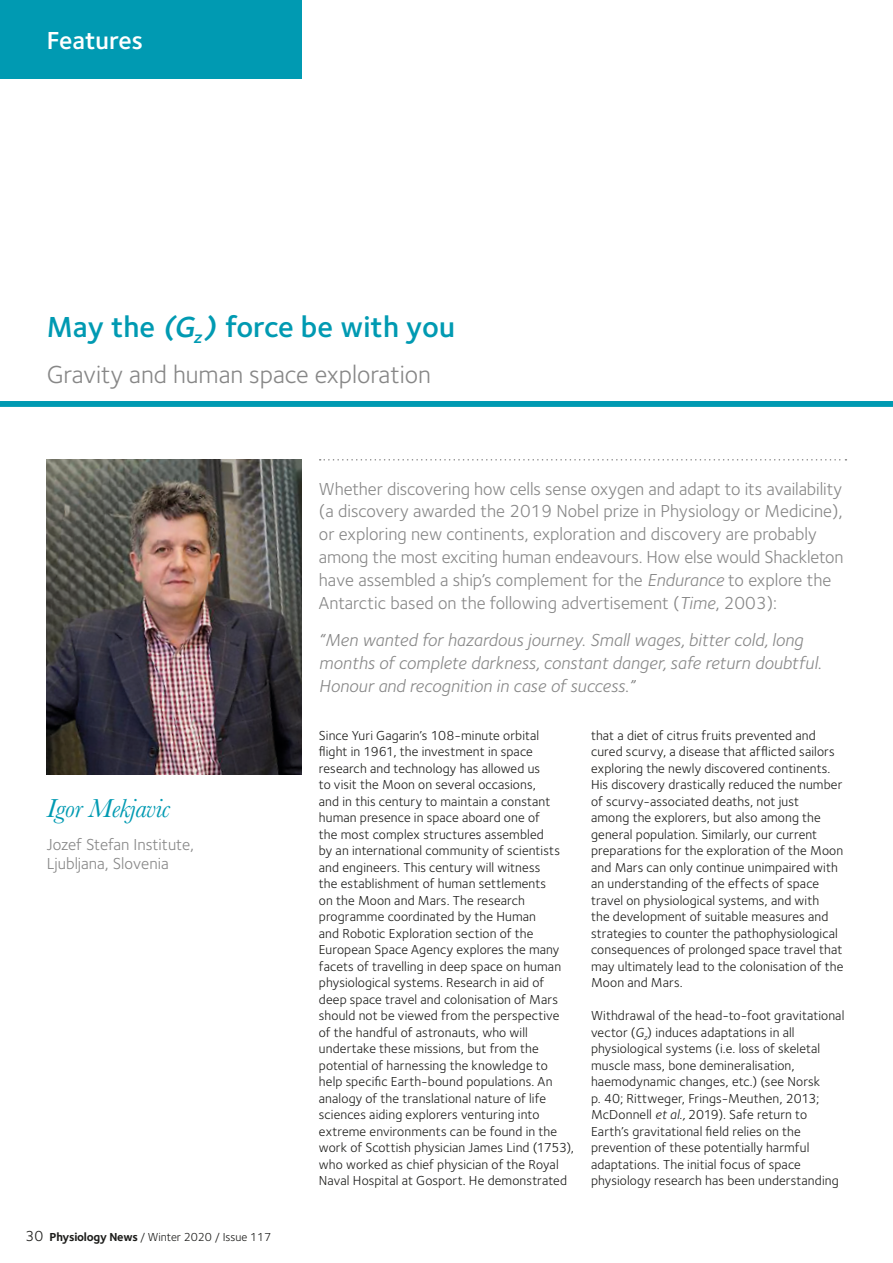
<style>
.page{position:relative;width:893px;height:1263px;background:#fff}
.page>*{position:absolute;margin:0;border:0;box-sizing:border-box;transform-origin:0 0}
.t1{font:600 30px "Foundry Sterling";color:#009ab2}
.t2{font:italic 27px "Baskerville";letter-spacing:-.01em;color:#009ab2}
.t3{font:25.5px "Foundry Sterling";color:#878787}
.t4{font:600 25.5px "Foundry Sterling";color:#fff}
.t5{font:18px/22.8px "Foundry Sterling";color:#878787}
.t6{font:italic 18px/22.8px "Foundry Sterling";color:#878787}
.t7{font:16.5px/19.5px "Foundry Sterling";color:#878787}
.t8{font:13.5px/16.5px "Foundry Sterling";letter-spacing:.01em;color:#1d1d1b}
.t9{font:12px "Foundry Sterling";letter-spacing:-.005em;color:#1d1d1b}
.s1{font-style:italic}
.s2{font-size:15px}
.s3{font-weight:700}
</style>
<div class="page">
<div style="left:0;top:401px;width:893px;height:6px;background:#009ab2"></div>
<svg style="left:320px;top:459px;width:526px;height:1px"></svg>
<div style="left:0;top:0;width:302px;height:79px;background:#009ab2"></div>
<img style="left:47px;top:459px;width:255px;height:315px">
<h3 class="t4" style="left:47px;top:25px;width:98px">Features</h3>
<h1 class="t1" style="left:47px;top:309px;width:410px">May the <span class="s1">(G</span><sub>z</sub><span class="s1">)</span> force be with you</h1>
<h3 class="t3" style="left:47px;top:359px;width:386px">Gravity and human space exploration</h3>
<h2 class="t2" style="left:47px;top:791px;width:125px">Igor Mekjavic</h2>
<p class="t7" style="left:47px;top:834px;width:149px">Jozef Stefan Institute,<br>Ljubljana, Slovenia</p>
<p class="t9" style="left:26px;top:1229px;width:247px"><span class="s2">30</span> <span class="s3">Physiology News</span> / Winter 2020 / Issue 117</p>
<p class="t5" style="left:319px;top:477px;width:526px">Whether discovering how cells sense oxygen and adapt to its availability (a discovery awarded the 2019 Nobel prize in Physiology or Medicine), or exploring new continents, exploration and discovery are probably among the most exciting human endeavours. How else would Shackleton have assembled a ship’s complement for the <span class="s1">Endurance</span> to explore the Antarctic based on the following advertisement (<span class="s1">Time</span>, 2003):</p>
<h3 class="t6" style="left:319px;top:629px;width:504px">“Men wanted for hazardous journey. Small wages, bitter cold, long months of complete darkness, constant danger, safe return doubtful.<br>Honour and recognition in case of success.”</h3>
<p class="t8" style="left:319px;top:727px;width:257px">Since Yuri Gagarin’s 108-minute orbital<br>flight in 1961, the investment in space research and technology has allowed us<br>to visit the Moon on several occasions,<br>and in this century to maintain a constant human presence in space aboard one of<br>the most complex structures assembled<br>by an international community of scientists and engineers. This century will witness<br>the establishment of human settlements<br>on the Moon and Mars. The research programme coordinated by the Human<br>and Robotic Exploration section of the European Space Agency explores the many facets of travelling in deep space on human physiological systems. Research in aid of deep space travel and colonisation of Mars should not be viewed from the perspective of the handful of astronauts, who will undertake these missions, but from the potential of harnessing the knowledge to help specific Earth-bound populations. An analogy of the translational nature of life sciences aiding explorers venturing into extreme environments can be found in the work of Scottish physician James Lind (1753), who worked as chief physician of the Royal Naval Hospital at Gosport. He demonstrated</p>
<p class="t8" style="left:591px;top:727px;width:254px">that a diet of citrus fruits prevented and cured scurvy, a disease that afflicted sailors exploring the newly discovered continents.<br>His discovery drastically reduced the number of scurvy-associated deaths, not just<br>among the explorers, but also among the general population. Similarly, our current preparations for the exploration of the Moon and Mars can only continue unimpaired with an understanding of the effects of space travel on physiological systems, and with<br>the development of suitable measures and strategies to counter the pathophysiological consequences of prolonged space travel that may ultimately lead to the colonisation of the Moon and Mars.</p>
<p class="t8" style="left:591px;top:1007px;width:255px">Withdrawal of the head-to-foot gravitational vector (<span class="s1">G</span><sub>z</sub>) induces adaptations in all physiological systems (i.e. loss of skeletal muscle mass, bone demineralisation, haemodynamic changes, etc.) (see Norsk<br>p. 40; Rittweger, Frings-Meuthen, 2013; McDonnell <span class="s1">et al.,</span> 2019). Safe return to Earth’s gravitational field relies on the prevention of these potentially harmful adaptations. The initial focus of space physiology research has been understanding</p>
</div>
